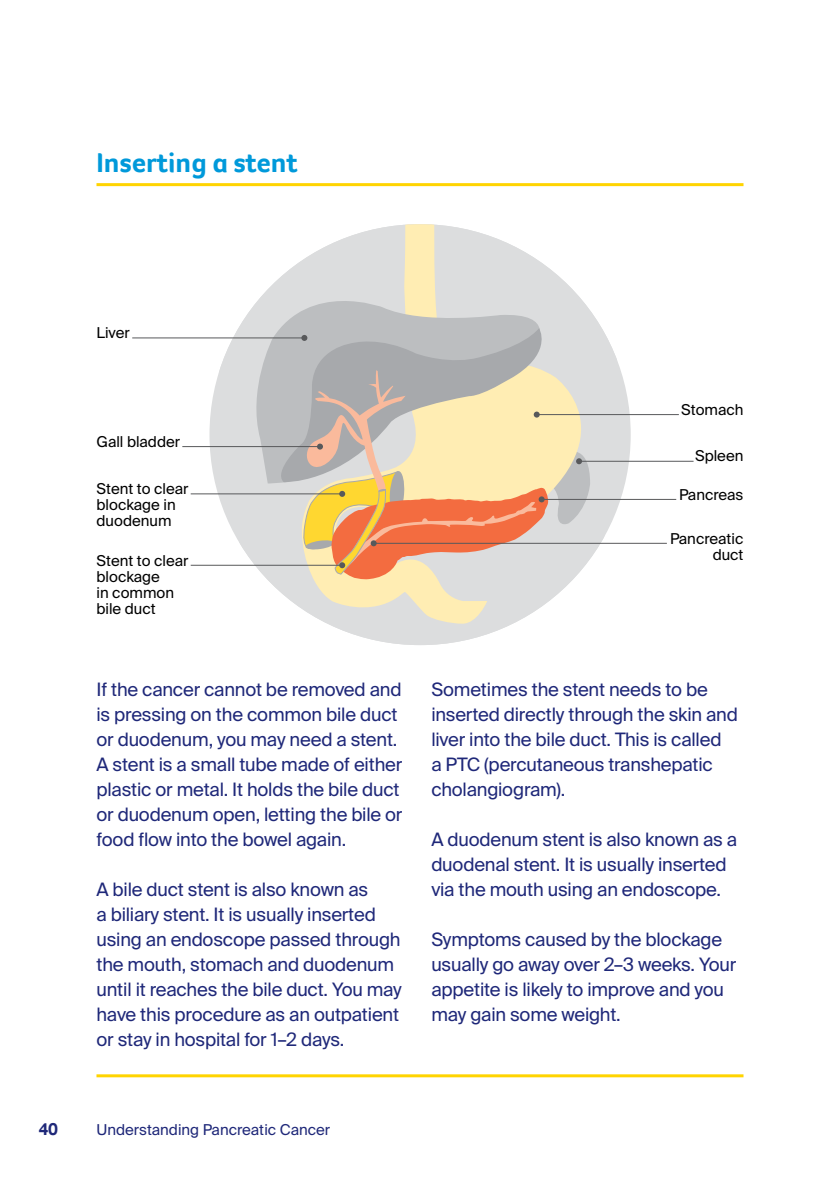
<style>
.page{position:relative;width:840px;height:1191px;background:#fff}
.page>*{position:absolute;margin:0;border:0;box-sizing:border-box;transform-origin:0 0}
.t1{font:700 28px "Foco CC";color:#0099da}
.t2{font:18.4px/25px "Suisse Intl";letter-spacing:-.01em;color:#1f2879}
.t3{font:700 18px "Foco CC";color:#1f2879}
.t4{font:15px/16px "Suisse Intl";color:#000}
.t5{font:15px "Suisse Intl";color:#1f2879}
</style>
<div class="page">
<svg style="left:209px;top:261px;width:301px;height:384px"></svg>
<svg style="left:301px;top:224px;width:329px;height:401px"></svg>
<svg style="left:247px;top:280px;width:310px;height:205px;background:#d5d5d3"></svg>
<svg style="left:272px;top:328px;width:280px;height:156px;background:#b6b8ba"></svg>
<hr style="left:96px;top:183px;width:647px;height:3px;background:#ffd400">
<hr style="left:96px;top:1074px;width:647px;height:3px;background:#ffd400">
<hr style="left:373px;top:543px;width:293px;height:1px;background:#58595b">
<hr style="left:541px;top:499px;width:134px;height:1px;background:#58595b">
<hr style="left:536px;top:414px;width:142px;height:1px;background:#58595b">
<hr style="left:578px;top:461px;width:115px;height:1px;background:#58595b">
<hr style="left:132px;top:337px;width:172px;height:1px;background:#58595b">
<svg style="left:301px;top:335px;width:6px;height:6px"></svg>
<hr style="left:182px;top:446px;width:138px;height:1px;background:#58595b">
<hr style="left:190px;top:493px;width:152px;height:1px;background:#58595b">
<hr style="left:190px;top:565px;width:152px;height:1px;background:#58595b">
<svg style="left:301px;top:370px;width:288px;height:209px;background:#e3c29f"></svg>
<h1 class="t1" style="left:96px;top:144px;width:203px">Inserting a stent</h1>
<p class="t4" style="left:96px;top:325px;width:35px">Liver</p>
<p class="t4" style="left:96px;top:434px;width:85px">Gall bladder</p>
<p class="t4" style="left:96px;top:481px;width:93px">Stent to clear blockage in duodenum</p>
<p class="t4" style="left:96px;top:553px;width:93px">Stent to clear blockage<br>in common bile duct</p>
<p class="t2" style="left:96px;top:677px;width:307px">If the cancer cannot be removed and is pressing on the common bile duct or duodenum, you may need a stent.<br>A stent is a small tube made of either plastic or metal. It holds the bile duct or duodenum open, letting the bile or food flow into the bowel again.</p>
<p class="t2" style="left:96px;top:877px;width:307px">A bile duct stent is also known as<br>a biliary stent. It is usually inserted using an endoscope passed through the mouth, stomach and duodenum until it reaches the bile duct. You may have this procedure as an outpatient or stay in hospital for 1–2 days.</p>
<p class="t4" style="left:680px;top:402px;width:64px">Stomach</p>
<p class="t4" style="left:694px;top:448px;width:50px">Spleen</p>
<p class="t4" style="left:678px;top:487px;width:66px">Pancreas</p>
<p class="t4" style="left:669px;top:531px;width:75px;text-align:right">Pancreatic duct</p>
<p class="t2" style="left:431px;top:677px;width:308px">Sometimes the stent needs to be inserted directly through the skin and liver into the bile duct. This is called<br>a PTC (percutaneous transhepatic cholangiogram).</p>
<p class="t2" style="left:431px;top:827px;width:307px">A duodenum stent is also known as a duodenal stent. It is usually inserted via the mouth using an endoscope.</p>
<p class="t2" style="left:431px;top:927px;width:306px">Symptoms caused by the blockage usually go away over 2–3 weeks. Your appetite is likely to improve and you may gain some weight.</p>
<p class="t3" style="left:38px;top:1117px;width:21px">40</p>
<p class="t5" style="left:96px;top:1121px;width:235px">Understanding Pancreatic Cancer</p>
</div>
